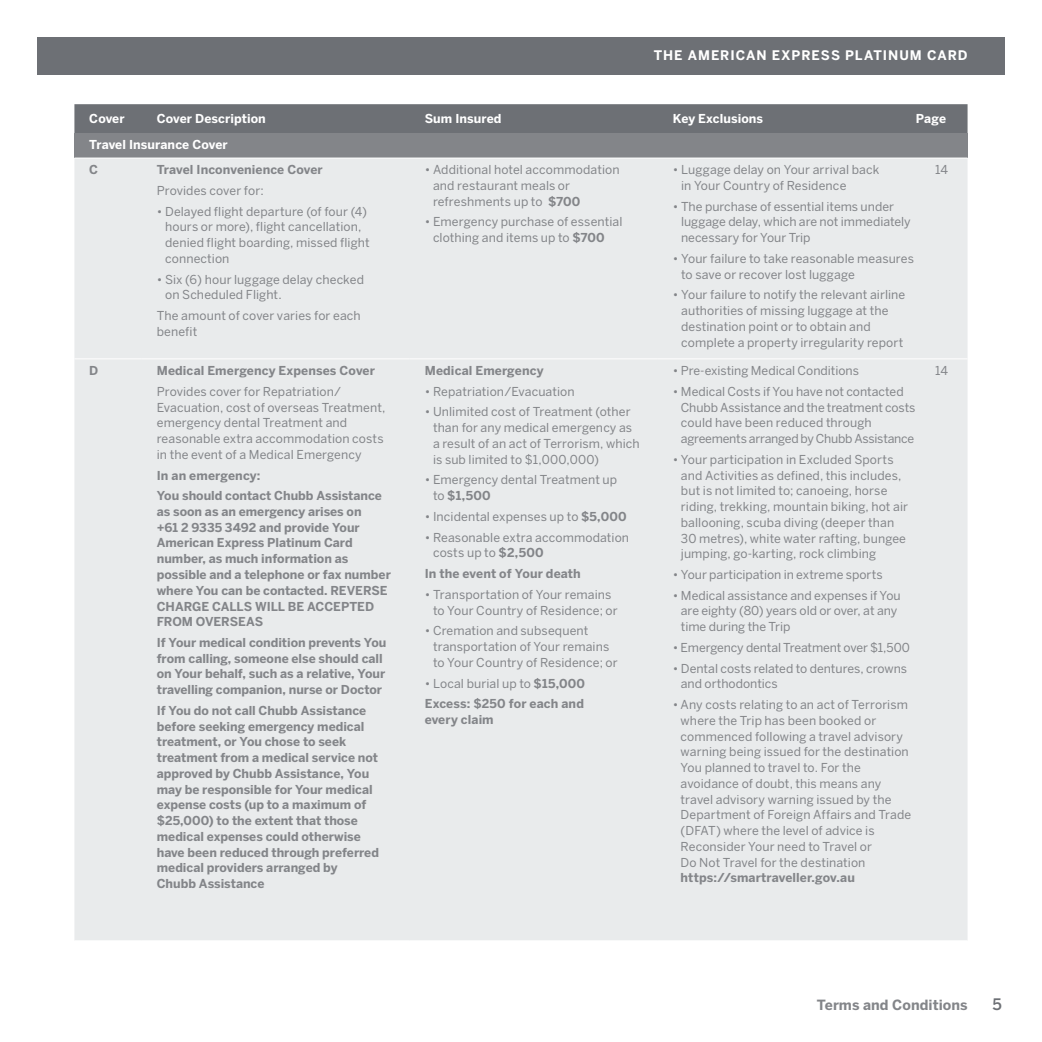
<style>
.page{position:relative;width:1042px;height:1042px;background:#fff}
.page>*{position:absolute;margin:0;border:0;box-sizing:border-box;transform-origin:0 0}
.t1{font:500 15.75px "Benton Sans";color:#6d7075}
.t2{font:700 14px "Benton Sans";letter-spacing:.005em;color:#838589}
.t3{font:700 13.12px "Benton Sans";letter-spacing:.075em;color:#fff}
.t4{font:12.25px/15.8px "Benton Sans";letter-spacing:.005em;color:#838589}
.t5{font:700 12.25px/15.8px "Benton Sans";color:#838589}
.t6{font:700 12.25px "Benton Sans";letter-spacing:.005em;color:#fff}
.s1{font-weight:700}
.s2{font-weight:400}
</style>
<div class="page">
<div style="left:37px;top:37px;width:968px;height:37px;background:#6d7075"></div>
<div style="left:74px;top:104px;width:893px;height:29px;background:#6d7075"></div>
<div style="left:74px;top:133px;width:893px;height:25px;background:#838589"></div>
<div style="left:74px;top:159px;width:893px;height:781px;background:#e9ebec"></div>
<hr style="left:74px;top:358px;width:68px;height:1px;background:#fff">
<hr style="left:142px;top:358px;width:268px;height:1px;background:#fff">
<hr style="left:410px;top:358px;width:248px;height:1px;background:#fff">
<hr style="left:658px;top:358px;width:309px;height:1px;background:#fff">
<p class="t3" style="left:654px;top:49px;width:315px">THE AMERICAN EXPRESS PLATINUM CARD</p>
<p class="t6" style="left:89px;top:113px;width:37px">Cover</p>
<p class="t6" style="left:157px;top:113px;width:111px">Cover Description</p>
<p class="t6" style="left:425px;top:113px;width:78px">Sum Insured</p>
<p class="t6" style="left:673px;top:113px;width:92px">Key Exclusions</p>
<p class="t6" style="left:916px;top:113px;width:32px">Page</p>
<p class="t6" style="left:89px;top:139px;width:140px">Travel Insurance Cover</p>
<p class="t5" style="left:89px;top:163px;width:10px">C</p>
<p class="t5" style="left:157px;top:163px;width:167px">Travel Inconvenience Cover</p>
<p class="t4" style="left:157px;top:184px;width:108px">Provides cover for:</p>
<p class="t4" style="left:165px;top:204px;width:206px;text-indent:-8px">• Delayed flight departure (of four (4) hours or more), flight cancellation, denied flight boarding, missed flight connection</p>
<p class="t4" style="left:165px;top:272px;width:200px;text-indent:-8px">• Six (6) hour luggage delay checked on Scheduled Flight.</p>
<p class="t4" style="left:157px;top:309px;width:205px">The amount of cover varies for each benefit</p>
<p class="t4" style="left:433px;top:163px;width:188px;text-indent:-8px">• Additional hotel accommodation and restaurant meals or refreshments up to <span class="s1">$700</span></p>
<p class="t4" style="left:433px;top:215px;width:191px;text-indent:-8px">• Emergency purchase of essential clothing and items up to <span class="s1">$700</span></p>
<p class="t4" style="left:681px;top:163px;width:200px;text-indent:-8px">• Luggage delay on Your arrival back in Your Country of Residence</p>
<p class="t4" style="left:681px;top:199px;width:231px;text-indent:-8px">• The purchase of essential items under luggage delay, which are not immediately necessary for Your Trip</p>
<p class="t4" style="left:681px;top:251px;width:234px;text-indent:-8px">• Your failure to take reasonable measures to save or recover lost luggage</p>
<p class="t4" style="left:681px;top:288px;width:226px;text-indent:-8px">• Your failure to notify the relevant airline authorities of missing luggage at the destination point or to obtain and complete a property irregularity report</p>
<p class="t4" style="left:935px;top:163px;width:14px">14</p>
<p class="t5" style="left:89px;top:364px;width:11px">D</p>
<p class="t5" style="left:157px;top:364px;width:220px">Medical Emergency Expenses Cover</p>
<p class="t4" style="left:157px;top:384px;width:230px">Provides cover for Repatriation/ Evacuation, cost of overseas Treatment, emergency dental Treatment and reasonable extra accommodation costs in the event of a Medical Emergency</p>
<p class="t5" style="left:157px;top:466px;width:227px;line-height:20.7px">In an emergency:<br>You should contact Chubb Assistance</p>
<p class="t5" style="left:157px;top:504px;width:236px">as soon as an emergency arises on<br>+61 2 9335 3492 and provide Your<br>American Express Platinum Card number, as much information as possible and a telephone or fax number where You can be contacted. REVERSE<br>CHARGE CALLS WILL BE ACCEPTED<br>FROM OVERSEAS</p>
<p class="t5" style="left:157px;top:635px;width:231px">If Your medical condition prevents You from calling, someone else should call on Your behalf, such as a relative, Your travelling companion, nurse or Doctor</p>
<p class="t5" style="left:157px;top:703px;width:224px">If You do not call Chubb Assistance before seeking emergency medical treatment, or You chose to seek treatment from a medical service not approved by Chubb Assistance, You may be responsible for Your medical expense costs (up to a maximum of $25,000) to the extent that those medical expenses could otherwise have been reduced through preferred medical providers arranged by<br>Chubb Assistance</p>
<p class="t5" style="left:425px;top:364px;width:120px">Medical Emergency</p>
<p class="t4" style="left:425px;top:384px;width:151px">• Repatriation/Evacuation</p>
<p class="t4" style="left:433px;top:405px;width:208px;text-indent:-8px">• Unlimited cost of Treatment (other than for any medical emergency as a result of an act of Terrorism, which is sub limited to $1,000,000)</p>
<p class="t4" style="left:433px;top:473px;width:186px;text-indent:-8px">• Emergency dental Treatment up to <span class="s1">$1,500</span></p>
<p class="t4" style="left:425px;top:509px;width:203px">• Incidental expenses up to <span class="s1">$5,000</span></p>
<p class="t4" style="left:433px;top:530px;width:198px;text-indent:-8px">• Reasonable extra accommodation costs up to <span class="s1">$2,500</span></p>
<p class="t5" style="left:425px;top:567px;width:158px">In the event of Your death</p>
<p class="t4" style="left:433px;top:587px;width:186px;text-indent:-8px">• Transportation of Your remains to Your Country of Residence; or</p>
<p class="t4" style="left:433px;top:624px;width:186px;text-indent:-8px">• Cremation and subsequent transportation of Your remains to Your Country of Residence; or</p>
<p class="t5" style="left:425px;top:673px;width:162px;line-height:20.7px"><span class="s2">• Local burial up to</span> $15,000<br>Excess: $250 for each and</p>
<p class="t5" style="left:425px;top:712px;width:70px">every claim</p>
<p class="t4" style="left:673px;top:364px;width:188px">• Pre-existing Medical Conditions</p>
<p class="t4" style="left:681px;top:384px;width:236px;text-indent:-8px">• Medical Costs if You have not contacted Chubb Assistance and the treatment costs could have been reduced through agreements arranged by Chubb Assistance</p>
<p class="t4" style="left:681px;top:452px;width:229px;text-indent:-8px">• Your participation in Excluded Sports and Activities as defined, this includes, but is not limited to; canoeing, horse riding, trekking, mountain biking, hot air ballooning, scuba diving (deeper than 30 metres), white water rafting, bungee jumping, go-karting, rock climbing</p>
<p class="t4" style="left:673px;top:567px;width:211px">• Your participation in extreme sports</p>
<p class="t4" style="left:681px;top:588px;width:221px;text-indent:-8px">• Medical assistance and expenses if You are eighty (80) years old or over, at any time during the Trip</p>
<p class="t4" style="left:673px;top:640px;width:239px">• Emergency dental Treatment over $1,500</p>
<p class="t4" style="left:681px;top:661px;width:228px;text-indent:-8px">• Dental costs related to dentures, crowns and orthodontics</p>
<p class="t4" style="left:680px;top:698px;width:232px;text-indent:-8px">• Any costs relating to an act of Terrorism where the Trip has been booked or commenced following a travel advisory warning being issued for the destination You planned to travel to. For the avoidance of doubt, this means any travel advisory warning issued by the Department of Foreign Affairs and Trade (DFAT) where the level of advice is Reconsider Your need to Travel or<br>Do Not Travel for the destination</p>
<p class="t5" style="left:680px;top:871px;width:176px">https://smartraveller.gov.au</p>
<p class="t4" style="left:935px;top:364px;width:14px">14</p>
<p class="t2" style="left:817px;top:998px;width:152px">Terms and Conditions</p>
<p class="t1" style="left:992px;top:997px;width:11px">5</p>
</div>
